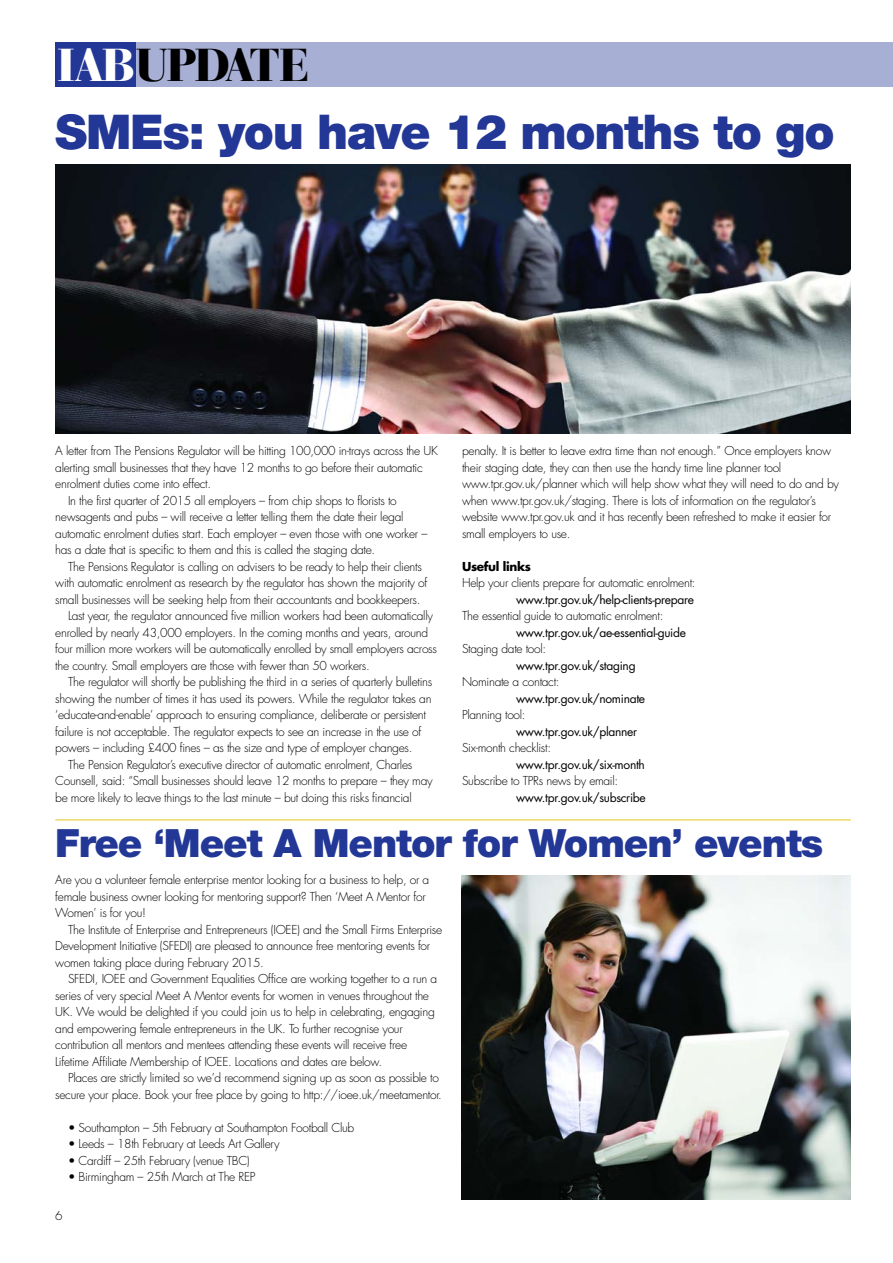
<style>
.page{position:relative;width:893px;height:1263px;background:#fff}
.page>*{position:absolute;margin:0;border:0;box-sizing:border-box;transform-origin:0 0}
.t1{font:900 48.3px "Bauer Bodoni BT";letter-spacing:-.015em;color:#000}
.t2{font:900 48px "Helvetica Neue";letter-spacing:-.025em;color:#223796}
.t3{font:900 39px "Helvetica Neue";letter-spacing:-.025em;color:#223796}
.t4{font:300 12px/16.5px "Futura";letter-spacing:-.025em;color:#000}
.t5{font:12px "Futura";letter-spacing:-.025em;color:#000}
.t6{font:700 12px "Futura";letter-spacing:-.03em;color:#000}
.s1{color:#fff}
</style>
<div class="page">
<div style="left:126px;top:43px;width:766px;height:44px;background:#a7afd5"></div>
<div style="left:55px;top:43px;width:80px;height:44px;background:#223796"></div>
<hr style="left:55px;top:819px;width:795px;height:2px;background:#eeda6b">
<img style="left:461px;top:876px;width:389px;height:323px">
<img style="left:55px;top:165px;width:795px;height:269px">
<h1 class="t1" style="left:58px;top:46px;width:253px"><span class="s1">IAB</span>UPDATE</h1>
<h2 class="t2" style="left:55px;top:115px;width:780px">SMEs: you have 12 months to go</h2>
<p class="t4" style="left:55px;top:443px;width:384px">A letter from The Pensions Regulator will be hitting 100,000 in-trays across the UK</p>
<p class="t4" style="left:55px;top:460px;width:369px">alerting small businesses that they have 12 months to go before their automatic</p>
<p class="t4" style="left:55px;top:476px;width:157px">enrolment duties come into effect.</p>
<p class="t4" style="left:68px;top:493px;width:330px">In the first quarter of 2015 all employers – from chip shops to florists to</p>
<p class="t4" style="left:55px;top:509px;width:350px">newsagents and pubs – will receive a letter telling them the date their legal</p>
<p class="t4" style="left:55px;top:526px;width:373px">automatic enrolment duties start. Each employer – even those with one worker –</p>
<p class="t4" style="left:55px;top:542px;width:321px">has a date that is specific to them and this is called the staging date.</p>
<p class="t4" style="left:68px;top:559px;width:355px">The Pensions Regulator is calling on advisers to be ready to help their clients</p>
<p class="t4" style="left:55px;top:575px;width:373px">with automatic enrolment as research by the regulator has shown the majority of</p>
<p class="t4" style="left:55px;top:592px;width:366px">small businesses will be seeking help from their accountants and bookkeepers.</p>
<p class="t4" style="left:68px;top:608px;width:366px">Last year, the regulator announced five million workers had been automatically</p>
<p class="t4" style="left:55px;top:625px;width:374px">enrolled by nearly 43,000 employers. In the coming months and years, around</p>
<p class="t4" style="left:55px;top:641px;width:383px">four million more workers will be automatically enrolled by small employers across</p>
<p class="t4" style="left:55px;top:658px;width:316px">the country. Small employers are those with fewer than 50 workers.</p>
<p class="t4" style="left:68px;top:674px;width:366px">The regulator will shortly be publishing the third in a series of quarterly bulletins</p>
<p class="t4" style="left:55px;top:691px;width:378px">showing the number of times it has used its powers. While the regulator takes an</p>
<p class="t4" style="left:55px;top:707px;width:372px">‘educate-and-enable’ approach to ensuring compliance, deliberate or persistent</p>
<p class="t4" style="left:55px;top:724px;width:367px">failure is not acceptable. The regulator expects to see an increase in the use of</p>
<p class="t4" style="left:55px;top:740px;width:359px">powers – including £400 fines – as the size and type of employer changes.</p>
<p class="t4" style="left:68px;top:757px;width:346px">The Pension Regulator’s executive director of automatic enrolment, Charles</p>
<p class="t4" style="left:55px;top:773px;width:379px">Counsell, said: “Small businesses should leave 12 months to prepare – they may</p>
<p class="t4" style="left:55px;top:790px;width:358px">be more likely to leave things to the last minute – but doing this risks financial</p>
<p class="t4" style="left:462px;top:443px;width:378px">penalty. It is better to leave extra time than not enough.” Once employers know their staging date, they can then use the handy time line planner tool www.tpr.gov.uk/planner which will help show what they will need to do and by when www.tpr.gov.uk/staging. There is lots of information on the regulator’s website www.tpr.gov.uk and it has recently been refreshed to make it easier for small employers to use.</p>
<p class="t6" style="left:462px;top:561px;width:71px">Useful links</p>
<p class="t4" style="left:462px;top:575px;width:235px">Help your clients prepare for automatic enrolment:</p>
<p class="t5" style="left:516px;top:594px;width:179px">www.tpr.gov.uk/help-clients-prepare</p>
<p class="t4" style="left:462px;top:608px;width:203px">The essential guide to automatic enrolment:</p>
<p class="t5" style="left:516px;top:627px;width:171px">www.tpr.gov.uk/ae-essential-guide</p>
<p class="t4" style="left:462px;top:641px;width:86px">Staging date tool:</p>
<p class="t5" style="left:516px;top:660px;width:121px">www.tpr.gov.uk/staging</p>
<p class="t4" style="left:462px;top:674px;width:99px">Nominate a contact:</p>
<p class="t5" style="left:516px;top:693px;width:130px">www.tpr.gov.uk/nominate</p>
<p class="t4" style="left:462px;top:707px;width:65px">Planning tool:</p>
<p class="t5" style="left:516px;top:726px;width:122px">www.tpr.gov.uk/planner</p>
<p class="t4" style="left:462px;top:740px;width:90px">Six-month checklist:</p>
<p class="t5" style="left:516px;top:759px;width:130px">www.tpr.gov.uk/six-month</p>
<p class="t4" style="left:462px;top:773px;width:158px">Subscribe to TPRs news by email:</p>
<p class="t5" style="left:516px;top:792px;width:131px">www.tpr.gov.uk/subscribe</p>
<h3 class="t3" style="left:55px;top:829px;width:769px">Free ‘Meet A Mentor for Women’ events</h3>
<p class="t4" style="left:55px;top:872px;width:375px">Are you a volunteer female enterprise mentor looking for a business to help, or a female business owner looking for mentoring support? Then ‘Meet A Mentor for<br>Women’ is for you!</p>
<p class="t4" style="left:55px;top:922px;width:388px;text-indent:13px">The Institute of Enterprise and Entrepreneurs (IOEE) and the Small Firms Enterprise<br>Development Initiative (SFEDI) are pleased to announce free mentoring events for women taking place during February 2015.</p>
<p class="t4" style="left:55px;top:971px;width:383px;text-indent:13px">SFEDI, IOEE and Government Equalities Office are working together to a run a series of very special Meet A Mentor events for women in venues throughout the UK. We would be delighted if you could join us to help in celebrating, engaging and empowering female entrepreneurs in the UK. To further recognise your contribution all mentors and mentees attending these events will receive free Lifetime Affiliate Membership of IOEE. Locations and dates are below.</p>
<p class="t4" style="left:55px;top:1070px;width:388px;text-align:right">Places are strictly limited so we’d recommend signing up as soon as possible to secure your place. Book your free place by going to http://ioee.uk/meetamentor.</p>
<p class="t4" style="left:68px;top:1120px;width:287px">• Southampton – 5th February at Southampton Football Club</p>
<p class="t4" style="left:68px;top:1136px;width:213px">• Leeds – 18th February at Leeds Art Gallery</p>
<p class="t4" style="left:68px;top:1153px;width:183px">• Cardiff – 25th February (venue TBC)</p>
<p class="t4" style="left:68px;top:1169px;width:189px">• Birmingham – 25th March at The REP</p>
<p class="t4" style="left:55px;top:1208px;width:9px">6</p>
</div>
